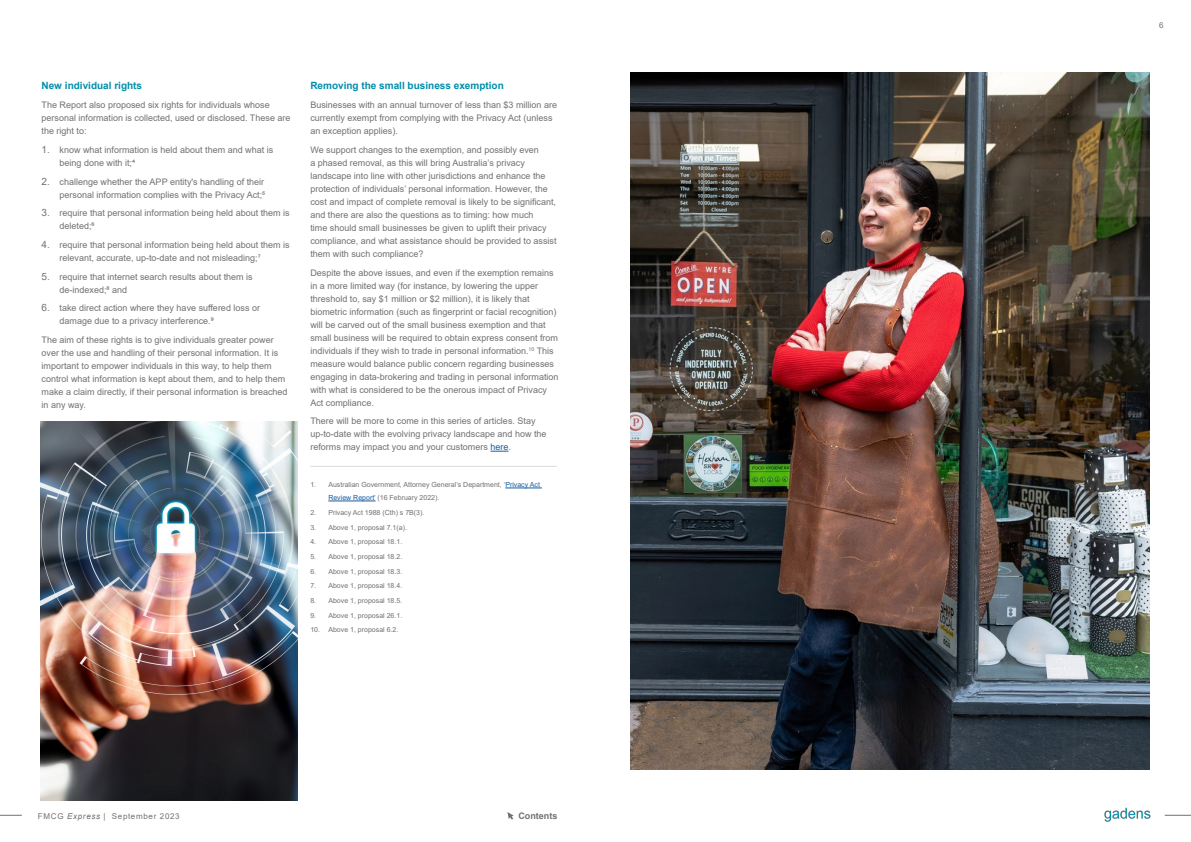
<style>
.page{position:relative;width:1191px;height:842px;background:#fff}
.page>*{position:absolute;margin:0;border:0;box-sizing:border-box;transform-origin:0 0}
.sidebar_text{font:700 10px "Arial";color:#008eaa}
.sidebar_text-2{font:9px/13px "Arial";color:#717171}
.t1{font:700 9px "Arial";color:#717171}
.t2{font:8px "Arial";letter-spacing:.085em;color:#75706f}
.t3{font:8px "Arial";color:#717171}
.t4{font:7px/13px "Arial";color:#717171}
.s1{font-size:10px}
.s2{color:#175d9e}
.s3{font-style:italic}
</style>
<div class="page">
<svg style="left:490px;top:451px;width:18px;height:1px"></svg>
<img style="left:41px;top:422px;width:257px;height:378px">
<img style="left:630px;top:72px;width:519px;height:698px">
<hr style="left:505px;top:488px;width:37px;height:1px;background:#175d9e">
<hr style="left:328px;top:501px;width:47px;height:1px;background:#175d9e">
<hr style="left:310px;top:466px;width:246px;height:1px;background:#dcdcdc">
<img style="left:1104px;top:807px;width:47px;height:15px">
<svg style="left:0;top:815px;width:22px;height:1px"></svg>
<svg style="left:1164px;top:815px;width:27px;height:1px"></svg>
<svg style="left:507px;top:812px;width:7px;height:8px"></svg>
<p class="sidebar_text" style="left:42px;top:79px;width:102px">New individual rights</p>
<p class="sidebar_text-2" style="left:42px;top:98px;width:250px">The Report also proposed six rights for individuals whose personal information is collected, used or disclosed. These are the right to:</p>
<p class="sidebar_text-2" style="left:60px;top:143px;width:215px;text-indent:-18px"><span class="s1">1.</span> know what information is held about them and what is being done with it;⁴</p>
<p class="sidebar_text-2" style="left:42px;top:175px;width:225px;text-align:right"><span class="s1">2.</span> challenge whether the APP entity's handling of their personal information complies with the Privacy Act;⁵</p>
<p class="sidebar_text-2" style="left:60px;top:206px;width:232px;text-indent:-18px"><span class="s1">3.</span> require that personal information being held about them is deleted;⁶</p>
<p class="sidebar_text-2" style="left:60px;top:238px;width:232px;text-indent:-18px"><span class="s1">4.</span> require that personal information being held about them is relevant, accurate, up-to-date and not misleading;⁷</p>
<p class="sidebar_text-2" style="left:60px;top:270px;width:195px;text-indent:-18px"><span class="s1">5.</span> require that internet search results about them is de-indexed;⁸ and</p>
<p class="sidebar_text-2" style="left:60px;top:301px;width:202px;text-indent:-18px"><span class="s1">6.</span> take direct action where they have suffered loss or damage due to a privacy interference.⁹</p>
<p class="sidebar_text-2" style="left:42px;top:333px;width:247px">The aim of these rights is to give individuals greater power over the use and handling of their personal information. It is important to empower individuals in this way, to help them control what information is kept about them, and to help them make a claim directly, if their personal information is breached in any way.</p>
<p class="sidebar_text" style="left:310px;top:79px;width:195px">Removing the small business exemption</p>
<p class="sidebar_text-2" style="left:310px;top:98px;width:248px">Businesses with an annual turnover of less than $3 million are currently exempt from complying with the Privacy Act (unless an exception applies).</p>
<p class="sidebar_text-2" style="left:310px;top:143px;width:248px">We support changes to the exemption, and possibly even<br>a phased removal, as this will bring Australia’s privacy landscape into line with other jurisdictions and enhance the protection of individuals’ personal information. However, the cost and impact of complete removal is likely to be significant, and there are also the questions as to timing: how much<br>time should small businesses be given to uplift their privacy compliance, and what assistance should be provided to assist them with such compliance?</p>
<p class="sidebar_text-2" style="left:310px;top:266px;width:250px">Despite the above issues, and even if the exemption remains in a more limited way (for instance, by lowering the upper threshold to, say $1 million or $2 million), it is likely that biometric information (such as fingerprint or facial recognition) will be carved out of the small business exemption and that small business will be required to obtain express consent from individuals if they wish to trade in personal information.<sup>10</sup> This measure would balance public concern regarding businesses engaging in data-brokering and trading in personal information with what is considered to be the onerous impact of Privacy Act compliance.</p>
<p class="sidebar_text-2" style="left:310px;top:414px;width:238px">There will be more to come in this series of articles. Stay up-to-date with the evolving privacy landscape and how the reforms may impact you and your customers <span class="s2">here</span>.</p>
<p class="t4" style="left:328px;top:478px;width:213px;text-indent:-18px">1. Australian Government, Attorney General’s Department, ‘<span class="s2">Privacy Act<br>Review Report’</span> (16 February 2022).</p>
<p class="t4" style="left:310px;top:506px;width:116px">2. Privacy Act 1988 (Cth) s 7B(3).</p>
<p class="t4" style="left:310px;top:520px;width:98px">3. Above 1, proposal 7.1(a).</p>
<p class="t4" style="left:310px;top:535px;width:93px">4. Above 1, proposal 18.1.</p>
<p class="t4" style="left:310px;top:550px;width:93px">5. Above 1, proposal 18.2.</p>
<p class="t4" style="left:310px;top:564px;width:93px">6. Above 1, proposal 18.3.</p>
<p class="t4" style="left:310px;top:579px;width:93px">7. Above 1, proposal 18.4.</p>
<p class="t4" style="left:310px;top:594px;width:93px">8. Above 1, proposal 18.5.</p>
<p class="t4" style="left:310px;top:608px;width:93px">9. Above 1, proposal 26.1.</p>
<p class="t4" style="left:310px;top:623px;width:90px">10. Above 1, proposal 6.2.</p>
<p class="t2" style="left:38px;top:810px;width:143px">FMCG <span class="s3">Express</span> | September 2023</p>
<p class="t1" style="left:518px;top:809px;width:40px">Contents</p>
<p class="t3" style="left:1159px;top:19px;width:6px">6</p>
</div>
